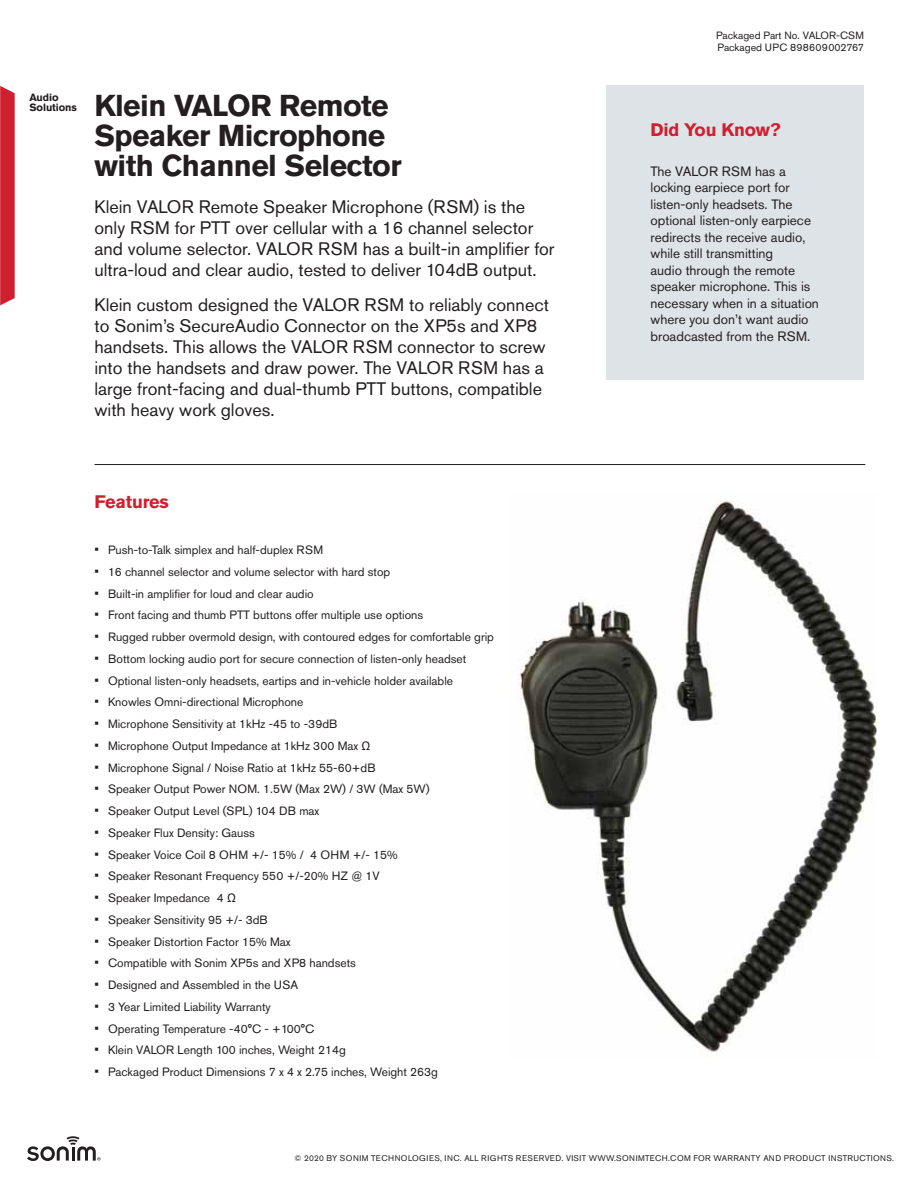
<style>
.page{position:relative;width:918px;height:1188px;background:#fff}
.page>*{position:absolute;margin:0;border:0;box-sizing:border-box;transform-origin:0 0}
.t1{font:700 30px/30px "Akzidenz Grotesk Pro";letter-spacing:-.02em;color:#231f20}
.t2{font:18px/21px "Akzidenz Grotesk Pro";color:#231f20}
.t3{font:700 18px "Akzidenz Grotesk Pro";letter-spacing:-.01em;color:#d01f2e}
.t4{font:13.5px/16.5px "Akzidenz Grotesk Pro";color:#231f20}
.t5{font:12px "Akzidenz Grotesk Pro";color:#231f20}
.t6{font:10.5px/12px "Akzidenz Grotesk Pro";color:#231f20}
.t7{font:700 10.5px/10.5px "Akzidenz Grotesk Pro";letter-spacing:-.01em;color:#231f20}
.t8{font:8.25px "Akzidenz Grotesk Pro";letter-spacing:.05em;color:#231f20}
.s1{font-size:13.5px}
</style>
<div class="page">
<img style="left:518px;top:501px;width:358px;height:551px">
<svg style="left:0;top:86px;width:15px;height:219px;background:#d22d3b"></svg>
<svg style="left:27px;top:1136px;width:73px;height:25px"></svg>
<hr style="left:94px;top:464px;width:771px;height:1px;background:#231f20">
<div style="left:606px;top:86px;width:258px;height:294px;background:#dee3e8"></div>
<p class="t7" style="left:30px;top:93px;width:49px">Audio<br>Solutions</p>
<h1 class="t1" style="left:94px;top:93px;width:309px">Klein VALOR Remote<br>Speaker Microphone with Channel Selector</h1>
<h2 class="t2" style="left:94px;top:198px;width:462px">Klein VALOR Remote Speaker Microphone (RSM) is the only RSM for PTT over cellular with a 16 channel selector and volume selector. VALOR RSM has a built-in amplifier for ultra-loud and clear audio, tested to deliver 104dB output.</h2>
<p class="t2" style="left:94px;top:296px;width:456px">Klein custom designed the VALOR RSM to reliably connect to Sonim’s SecureAudio Connector on the XP5s and XP8 handsets. This allows the VALOR RSM connector to screw into the handsets and draw power. The VALOR RSM has a large front-facing and dual-thumb PTT buttons, compatible with heavy work gloves.</p>
<h2 class="t3" style="left:94px;top:495px;width:76px">Features</h2>
<p class="t5" style="left:94px;top:546px;width:230px"><span class="s1">•</span> Push-to-Talk simplex and half-duplex RSM</p>
<p class="t5" style="left:94px;top:567px;width:297px"><span class="s1">•</span> 16 channel selector and volume selector with hard stop</p>
<p class="t5" style="left:94px;top:589px;width:221px"><span class="s1">•</span> Built-in amplifier for loud and clear audio</p>
<p class="t5" style="left:94px;top:611px;width:330px"><span class="s1">•</span> Front facing and thumb PTT buttons offer multiple use options</p>
<p class="t5" style="left:94px;top:633px;width:401px"><span class="s1">•</span> Rugged rubber overmold design, with contoured edges for comfortable grip</p>
<p class="t5" style="left:94px;top:654px;width:373px"><span class="s1">•</span> Bottom locking audio port for secure connection of listen-only headset</p>
<p class="t5" style="left:94px;top:676px;width:360px"><span class="s1">•</span> Optional listen-only headsets, eartips and in-vehicle holder available</p>
<p class="t5" style="left:94px;top:698px;width:210px"><span class="s1">•</span> Knowles Omni-directional Microphone</p>
<p class="t5" style="left:94px;top:720px;width:244px"><span class="s1">•</span> Microphone Sensitivity at 1kHz -45 to -39dB</p>
<p class="t5" style="left:94px;top:741px;width:277px"><span class="s1">•</span> Microphone Output Impedance at 1kHz 300 Max Ω</p>
<p class="t5" style="left:94px;top:763px;width:283px"><span class="s1">•</span> Microphone Signal / Noise Ratio at 1kHz 55-60+dB</p>
<p class="t5" style="left:94px;top:785px;width:337px"><span class="s1">•</span> Speaker Output Power NOM. 1.5W (Max 2W) / 3W (Max 5W)</p>
<p class="t5" style="left:94px;top:807px;width:226px"><span class="s1">•</span> Speaker Output Level (SPL) 104 DB max</p>
<p class="t5" style="left:94px;top:828px;width:162px"><span class="s1">•</span> Speaker Flux Density: Gauss</p>
<p class="t5" style="left:94px;top:850px;width:305px"><span class="s1">•</span> Speaker Voice Coil 8 OHM +/- 15% / 4 OHM +/- 15%</p>
<p class="t5" style="left:94px;top:872px;width:287px"><span class="s1">•</span> Speaker Resonant Frequency 550 +/-20% HZ @ 1V</p>
<p class="t5" style="left:94px;top:894px;width:143px"><span class="s1">•</span> Speaker Impedance 4 Ω</p>
<p class="t5" style="left:94px;top:915px;width:175px"><span class="s1">•</span> Speaker Sensitivity 95 +/- 3dB</p>
<p class="t5" style="left:94px;top:937px;width:198px"><span class="s1">•</span> Speaker Distortion Factor 15% Max</p>
<p class="t5" style="left:94px;top:959px;width:263px"><span class="s1">•</span> Compatible with Sonim XP5s and XP8 handsets</p>
<p class="t5" style="left:94px;top:981px;width:205px"><span class="s1">•</span> Designed and Assembled in the USA</p>
<p class="t5" style="left:94px;top:1002px;width:178px"><span class="s1">•</span> 3 Year Limited Liability Warranty</p>
<p class="t5" style="left:94px;top:1024px;width:221px"><span class="s1">•</span> Operating Temperature -40°C - +100°C</p>
<p class="t5" style="left:94px;top:1046px;width:253px"><span class="s1">•</span> Klein VALOR Length 100 inches, Weight 214g</p>
<p class="t5" style="left:94px;top:1068px;width:345px"><span class="s1">•</span> Packaged Product Dimensions 7 x 4 x 2.75 inches, Weight 263g</p>
<p class="t6" style="left:716px;top:31px;width:149px">Packaged Part No. VALOR-CSM<br>Packaged UPC 898609002767</p>
<h2 class="t3" style="left:651px;top:124px;width:132px">Did You Know?</h2>
<p class="t4" style="left:651px;top:164px;width:170px">The VALOR RSM has a locking earpiece port for listen-only headsets. The optional listen-only earpiece redirects the receive audio, while still transmitting<br>audio through the remote speaker microphone. This is necessary when in a situation where you don’t want audio broadcasted from the RSM.</p>
<p class="t8" style="left:295px;top:1155px;width:601px">© 2020 BY SONIM TECHNOLOGIES, INC. ALL RIGHTS RESERVED. VISIT WWW.SONIMTECH.COM FOR WARRANTY AND PRODUCT INSTRUCTIONS.</p>
</div>
